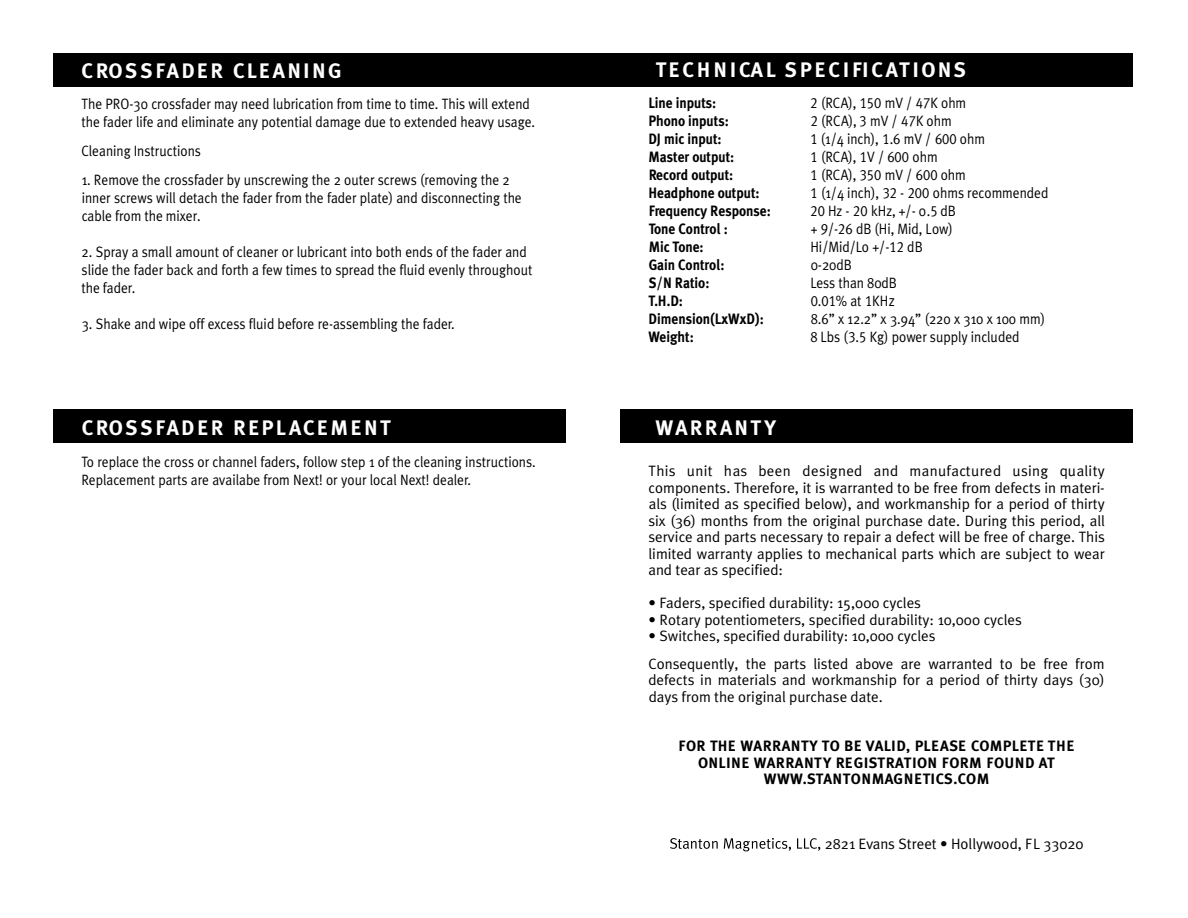
<style>
.page{position:relative;width:1188px;height:918px;background:#fff}
.page>*{position:absolute;margin:0;border:0;box-sizing:border-box;transform-origin:0 0}
.t1{font:700 21px "Meta Plus";letter-spacing:.105em;color:#fff}
.t2{font:15px/18px "Meta Plus Normal";color:#000;scale:.9 1}
.t3{font:15px/16.5px "Meta Plus Normal";color:#000}
.t4{font:700 15px "Meta Plus";color:#000;scale:.9 1}
.t5{font:700 15px/16.5px "Meta Plus";letter-spacing:.025em;color:#000;text-align:center}
.t6{font:15px "Meta Plus Normal Caps";color:#000;scale:.9 1}
.s1{font-family:"Meta Plus Normal Caps"}
.s2{font-family:"Meta Plus Normal"}
</style>
<div class="page">
<div style="left:620px;top:409px;width:513px;height:34px;background:#000"></div>
<div style="left:53px;top:53px;width:1080px;height:34px;background:#000"></div>
<div style="left:53px;top:409px;width:513px;height:33px;background:#000"></div>
<svg style="left:670px;top:838px;width:48px;height:11px"></svg>
<svg style="left:724px;top:838px;width:67px;height:13px"></svg>
<svg style="left:797px;top:838px;width:23px;height:13px"></svg>
<h1 class="t1" style="left:81px;top:61px;width:262px">C RO S S FADER CLEA N I N G</h1>
<p class="t2" style="left:81px;top:95px;width:506px">The PRO-30 crossfader may need lubrication from time to time. This will extend the fader life and eliminate any potential damage due to extended heavy usage.</p>
<p class="t2" style="left:82px;top:142px;width:134px">Cleaning Instructions</p>
<p class="t2" style="left:82px;top:171px;width:491px">1. Remove the crossfader by unscrewing the 2 outer screws (removing the 2 inner screws will detach the fader from the fader plate) and disconnecting the cable from the mixer.</p>
<p class="t2" style="left:81px;top:243px;width:503px">2. Spray a small amount of cleaner or lubricant into both ends of the fader and slide the fader back and forth a few times to spread the fluid evenly throughout the fader.</p>
<p class="t2" style="left:82px;top:315px;width:416px">3. Shake and wipe off excess fluid before re-assembling the fader.</p>
<h1 class="t1" style="left:82px;top:419px;width:311px">C RO S S FADER REPLAC E M E N T</h1>
<p class="t2" style="left:82px;top:453px;width:506px">To replace the cross or channel faders, follow step 1 of the cleaning instructions.<br>Replacement parts are availabe from Next! or your local Next! dealer.</p>
<h1 class="t1" style="left:656px;top:61px;width:312px">TE C H N I CA L S P E C I FI CATI O NS</h1>
<p class="t4" style="left:648px;top:97px;width:77px">Line inputs:</p>
<p class="t2" style="left:811px;top:95px;width:175px"><span class="s1">2</span> (RCA), <span class="s1">150</span> mV / <span class="s1">47</span>K ohm</p>
<p class="t4" style="left:648px;top:115px;width:91px">Phono inputs:</p>
<p class="t2" style="left:811px;top:113px;width:158px"><span class="s1">2</span> (RCA), <span class="s1">3</span> mV / <span class="s1">47</span>K ohm</p>
<p class="t4" style="left:648px;top:133px;width:83px">DJ mic input:</p>
<p class="t2" style="left:811px;top:131px;width:195px"><span class="s1">1</span> (1/4 inch), <span class="s1">1.6</span> mV / <span class="s1">600</span> ohm</p>
<p class="t4" style="left:648px;top:151px;width:97px">Master output:</p>
<p class="t2" style="left:810px;top:149px;width:143px"><span class="s1">1</span> (RCA), <span class="s1">1</span>V / <span class="s1">600</span> ohm</p>
<p class="t4" style="left:649px;top:169px;width:96px">Record output:</p>
<p class="t2" style="left:810px;top:167px;width:174px"><span class="s1">1</span> (RCA), <span class="s1">350</span> mV / <span class="s1">600</span> ohm</p>
<p class="t4" style="left:648px;top:187px;width:125px">Headphone output:</p>
<p class="t2" style="left:811px;top:185px;width:266px"><span class="s1">1</span> (1/4 inch), <span class="s1">32</span> - <span class="s1">200</span> ohms recommended</p>
<p class="t4" style="left:649px;top:205px;width:137px">Frequency Response:</p>
<p class="t2" style="left:811px;top:203px;width:163px"><span class="s1">20</span> Hz - <span class="s1">20</span> kHz, +/- 0<span class="s1">.5</span> dB</p>
<p class="t4" style="left:649px;top:223px;width:90px">Tone Control :</p>
<p class="t2" style="left:811px;top:221px;width:159px">+ <span class="s1">9/-26</span> dB (Hi, Mid, Low)</p>
<p class="t4" style="left:649px;top:241px;width:63px">Mic Tone:</p>
<p class="t2" style="left:810px;top:239px;width:126px">Hi/Mid/Lo <span class="s1">+/-12</span> dB</p>
<p class="t4" style="left:649px;top:259px;width:86px">Gain Control:</p>
<p class="t2" style="left:811px;top:257px;width:47px">0-20dB</p>
<p class="t4" style="left:649px;top:277px;width:69px">S/N Ratio:</p>
<p class="t2" style="left:811px;top:275px;width:97px">Less than 80dB</p>
<p class="t4" style="left:649px;top:295px;width:40px">T.H.D:</p>
<p class="t6" style="left:811px;top:295px;width:95px">0.01% <span class="s2">at</span> 1KHz</p>
<p class="t4" style="left:648px;top:313px;width:130px">Dimension(LxWxD):</p>
<p class="t2" style="left:811px;top:311px;width:262px">8.6” x 12.2” x 3.94” (220 x 310 x 100 mm)</p>
<p class="t4" style="left:649px;top:331px;width:52px">Weight:</p>
<p class="t2" style="left:810px;top:329px;width:234px">8 Lbs (<span class="s1">3.5</span> Kg) power supply included</p>
<h1 class="t1" style="left:656px;top:418px;width:122px">WA R R A N TY</h1>
<p class="t3" style="left:648px;top:464px;width:458px;text-align:justify">This unit has been designed and manufactured using quality components. Therefore, it is warranted to be free from defects in materi&shy;als (limited as specified below), and workmanship for a period of thirty six (36) months from the original purchase date. During this period, all service and parts necessary to repair a defect will be free of charge. This limited warranty applies to mechanical parts which are subject to wear and tear as specified:</p>
<p class="t3" style="left:649px;top:596px;width:274px">• Faders, specified durability: 15,000 cycles</p>
<p class="t3" style="left:648px;top:612px;width:375px">• Rotary potentiometers, specified durability: 10,000 cycles</p>
<p class="t3" style="left:648px;top:623px;width:458px;line-height:27.3px">• Switches, specified durability: 10,000 cycles<br>Consequently, the parts listed above are warranted to be free from</p>
<p class="t3" style="left:648px;top:673px;width:458px">defects in materials and workmanship for a period of thirty days (30) days from the original purchase date.</p>
<p class="t5" style="left:679px;top:739px;width:398px">FOR THE WA R R A N TY TO BE VA LID, PLEASE CO M PLE TE THE<br>O N LINE WA R R A N TY REGIST R ATION FORM FOUND AT<br>W W W. STA N TO N M AG N E TI CS . CO M</p>
<p class="t3" style="left:825px;top:836px;width:260px">2821 Evans Street • Hollywood, FL 33020</p>
</div>
